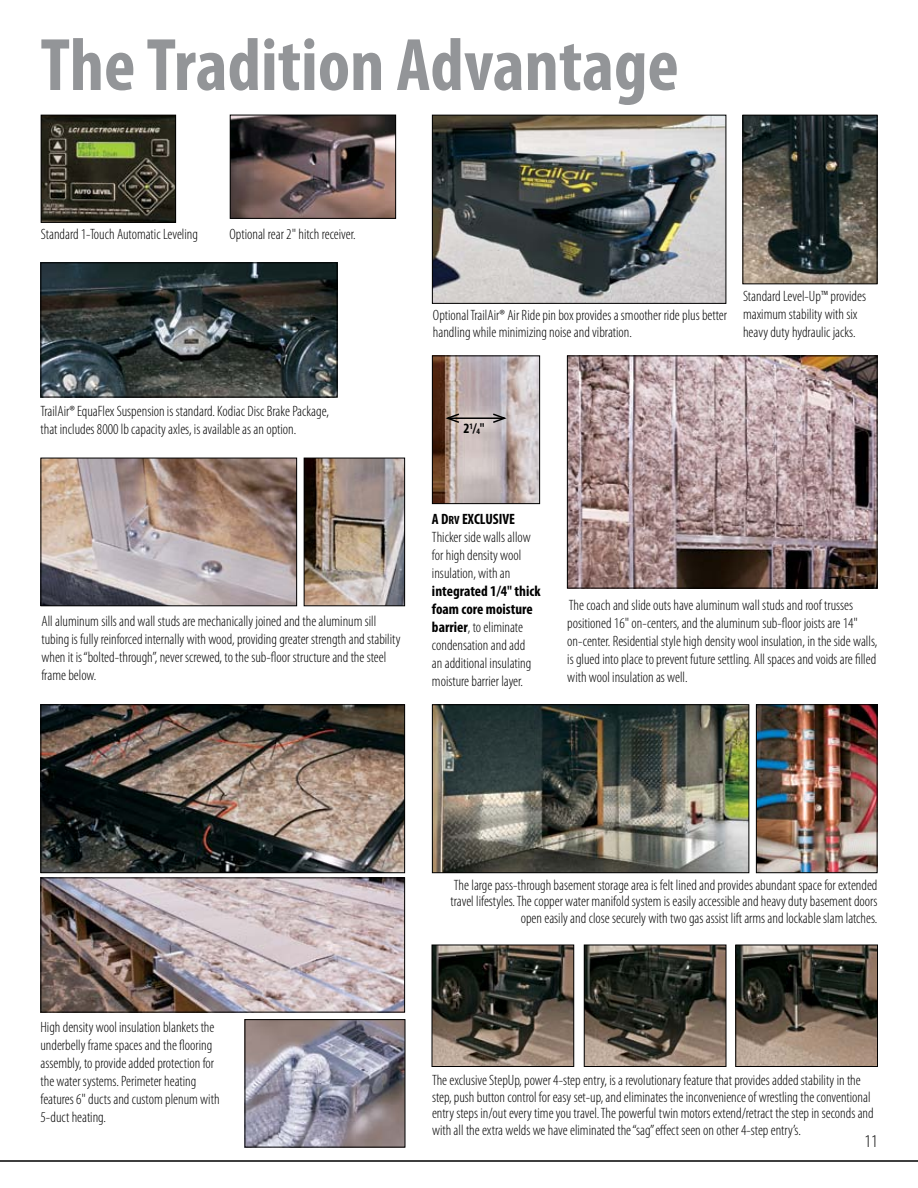
<style>
.page{position:relative;width:918px;height:1188px;background:#fff}
.page>*{position:absolute;margin:0;border:0;box-sizing:border-box;transform-origin:0 0}
.t1{font:700 condensed 75px "Myriad Pro";color:#939598}
.t2{font:300 condensed 18px "Myriad Pro";color:#000}
.t3{font:300 condensed 15px/18px "Myriad Pro";color:#000}
.t4{font:700 condensed 14.25px "Myriad Pro";color:#000}
.s1{font-size:8.25px}
.s2{font-weight:700}
.s3{font-weight:700;font-size:12px}
</style>
<div class="page">
<hr style="left:0;top:1160px;width:918px;height:2px;background:#000">
<img style="left:434px;top:117px;width:290px;height:185px">
<div style="left:432px;top:115px;width:294px;height:189px;border:1px solid #000"></div>
<img style="left:434px;top:706px;width:313px;height:165px">
<div style="left:432px;top:704px;width:317px;height:169px;border:1px solid #000"></div>
<img style="left:758px;top:706px;width:118px;height:165px">
<div style="left:756px;top:704px;width:122px;height:169px;border:1px solid #000"></div>
<img style="left:42px;top:706px;width:361px;height:165px">
<div style="left:40px;top:704px;width:365px;height:169px;border:1px solid #000"></div>
<img style="left:43px;top:117px;width:131px;height:104px">
<div style="left:41px;top:115px;width:135px;height:108px;border:1px solid #000"></div>
<img style="left:744px;top:117px;width:132px;height:165px">
<div style="left:742px;top:115px;width:136px;height:169px;border:1px solid #000"></div>
<img style="left:247px;top:1021px;width:156px;height:125px">
<div style="left:245px;top:1019px;width:160px;height:129px;border:1px solid #000"></div>
<img style="left:42px;top:880px;width:361px;height:130px">
<div style="left:40px;top:878px;width:365px;height:134px;border:1px solid #000"></div>
<img style="left:569px;top:358px;width:307px;height:228px">
<div style="left:567px;top:356px;width:311px;height:232px;border:1px solid #000"></div>
<img style="left:43px;top:460px;width:252px;height:144px">
<div style="left:41px;top:458px;width:256px;height:148px;border:1px solid #000"></div>
<img style="left:306px;top:460px;width:97px;height:144px">
<div style="left:304px;top:458px;width:101px;height:148px;border:1px solid #000"></div>
<img style="left:434px;top:358px;width:104px;height:144px">
<div style="left:432px;top:356px;width:108px;height:148px;border:1px solid #000"></div>
<img style="left:42px;top:264px;width:294px;height:131px">
<div style="left:40px;top:262px;width:298px;height:135px;border:1px solid #000"></div>
<img style="left:232px;top:117px;width:162px;height:100px">
<div style="left:230px;top:115px;width:166px;height:104px;border:1px solid #000"></div>
<hr style="left:448px;top:417px;width:56px;height:2px;background:#000">
<svg style="left:443px;top:412px;width:18px;height:12px"></svg>
<svg style="left:491px;top:412px;width:18px;height:12px"></svg>
<img style="left:737px;top:947px;width:139px;height:118px">
<div style="left:735px;top:945px;width:143px;height:122px;border:1px solid #000"></div>
<img style="left:434px;top:947px;width:138px;height:118px">
<div style="left:432px;top:945px;width:142px;height:122px;border:1px solid #000"></div>
<img style="left:586px;top:947px;width:138px;height:118px">
<div style="left:584px;top:945px;width:142px;height:122px;border:1px solid #000"></div>
<h1 class="t1" style="left:40px;top:18px;width:640px">The Tradition Advantage</h1>
<p class="t3" style="left:41px;top:225px;width:159px">Standard 1-Touch Automatic Leveling</p>
<p class="t3" style="left:230px;top:225px;width:128px">Optional rear 2" hitch receiver.</p>
<p class="t3" style="left:40px;top:402px;width:290px">TrailAir® EquaFlex Suspension is standard. Kodiac Disc Brake Package, that includes 8000 lb capacity axles, is available as an option.</p>
<p class="t3" style="left:41px;top:612px;width:361px">All aluminum sills and wall studs are mechanically joined and the aluminum sill tubing is fully reinforced internally with wood, providing greater strength and stability when it is “bolted-through”, never screwed, to the sub-floor structure and the steel frame below.</p>
<p class="t3" style="left:433px;top:307px;width:296px;line-height:16.5px">Optional TrailAir® Air Ride pin box provides a smoother ride plus better handling while minimizing noise and vibration.</p>
<p class="t3" style="left:743px;top:287px;width:124px">Standard Level-Up™ provides maximum stability with six heavy duty hydraulic jacks.</p>
<p class="t4" style="left:464px;top:420px;width:23px">2<sup>1</sup>/<span class="s1">4</span>"</p>
<p class="t3" style="left:432px;top:510px;width:100px"><span class="s2">A D</span><span class="s3">RV</span> <span class="s2">EXCLUSIVE<br></span>Thicker side walls allow for high density wool insulation, with an</p>
<p class="t3" style="left:432px;top:582px;width:110px"><span class="s2">integrated 1/4" thick foam core moisture barrier</span>, to eliminate condensation and add<br>an additional insulating moisture barrier layer.</p>
<p class="t3" style="left:567px;top:596px;width:312px">The coach and slide outs have aluminum wall studs and roof trusses positioned 16" on-centers, and the aluminum sub-floor joists are 14" on-center. Residential style high density wool insulation, in the side walls, is glued into place to prevent future settling. All spaces and voids are filled with wool insulation as well.</p>
<p class="t3" style="left:40px;top:1018px;width:181px">High density wool insulation blankets the underbelly frame spaces and the flooring assembly, to provide added protection for the water systems. Perimeter heating features 6" ducts and custom plenum with 5-duct heating.</p>
<p class="t3" style="left:451px;top:876px;width:429px;line-height:16.5px;text-align:right">The large pass-through basement storage area is felt lined and provides abundant space for extended travel lifestyles. The copper water manifold system is easily accessible and heavy duty basement doors open easily and close securely with two gas assist lift arms and lockable slam latches.</p>
<p class="t3" style="left:432px;top:1072px;width:443px;line-height:16.5px">The exclusive StepUp, power 4-step entry, is a revolutionary feature that provides added stability in the step, push button control for easy set-up, and eliminates the inconvenience of wrestling the conventional entry steps in/out every time you travel. The powerful twin motors extend/retract the step in seconds and with all the extra welds we have eliminated the “sag” effect seen on other 4-step entry’s.</p>
<p class="t2" style="left:865px;top:1131px;width:14px">11</p>
</div>
